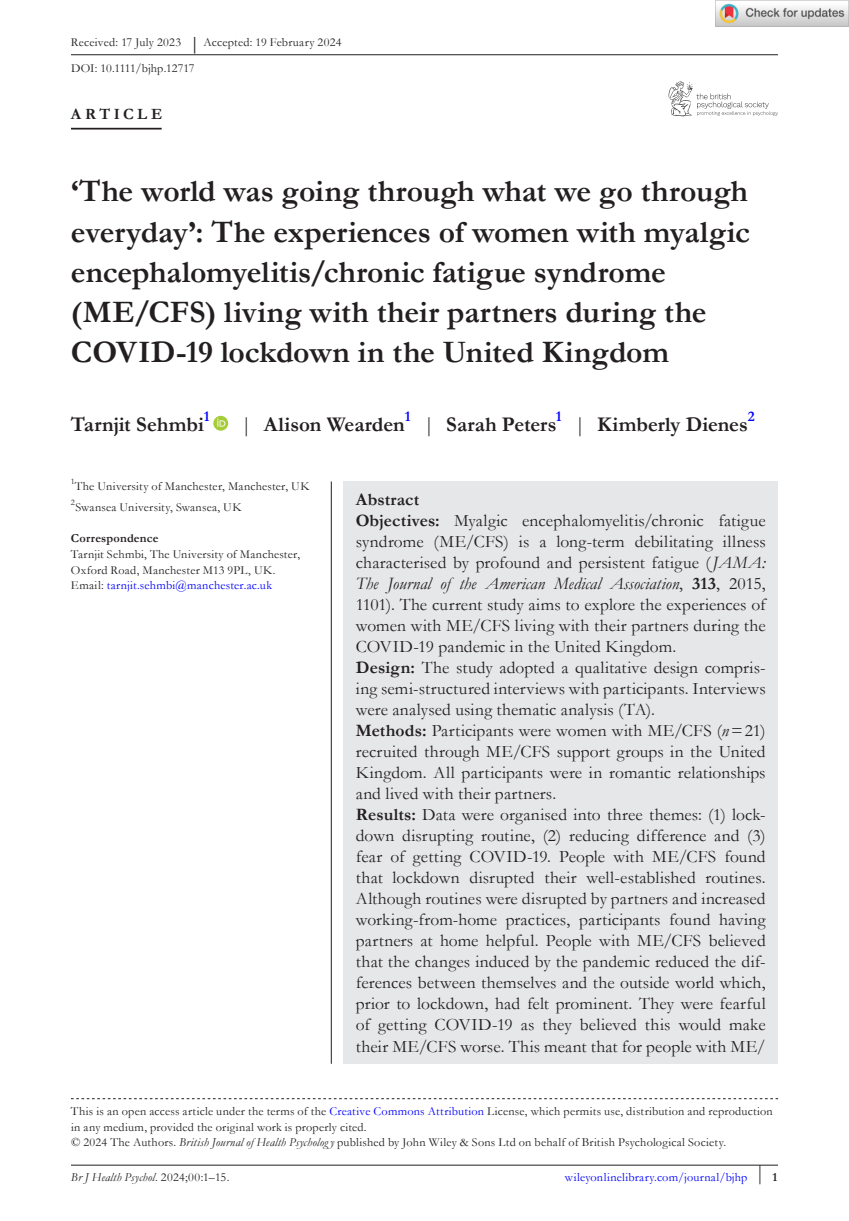
<style>
.page{position:relative;width:849px;height:1221px;background:#fff}
.page>*{position:absolute;margin:0;border:0;box-sizing:border-box;transform-origin:0 0}
.t1{font:700 31.5px/40.2px "Garamond";color:#231f20}
.t2{font:700 21px "Garamond";color:#231f20}
.t3{font:17.5px/21px "Garamond";letter-spacing:.01em;color:#231f20}
.t4{font:700 15.75px "Garamond";letter-spacing:.22em;color:#231f20}
.t5{font:12.25px/15.8px "Garamond";letter-spacing:.02em;color:#231f20}
.t6{font:12.25px "Garamond";letter-spacing:.02em;color:#00f}
.t7{font:italic 12.25px "Garamond";letter-spacing:.015em;color:#231f20}
.t8{font:700 12.25px "Garamond";letter-spacing:.02em;color:#231f20}
.s1{font-size:18.38px}
.s2{font-weight:400}
.s3{color:#00f}
.s4{font-weight:700}
.s5{font-style:italic}
.s6{font-style:normal}
.s7{font-weight:700;color:#231f20}
</style>
<div class="page">
<hr style="left:71px;top:1164px;width:706px;height:1px;background:#231f20">
<svg style="left:668px;top:82px;width:109px;height:34px"></svg>
<hr style="left:71px;top:128px;width:91px;height:1px;background:#231f20">
<svg style="left:213px;top:416px;width:15px;height:14px"></svg>
<svg style="left:217px;top:418px;width:8px;height:8px"></svg>
<hr style="left:71px;top:54px;width:706px;height:1px;background:#231f20">
<svg style="left:71px;top:1098px;width:706px;height:1px"></svg>
<div style="left:343px;top:481px;width:434px;height:582px;background:#e6e7e9"></div>
<hr style="left:331px;top:481px;width:1px;height:582px;background:#231f20">
<img style="left:715px;top:0;width:133px;height:26px">
<p class="t5" style="left:71px;top:30px;width:272px;line-height:25.2px">Received: 17 July 2023 <span class="s1">|</span> Accepted: 19 February 2024<br>DOI: 10.1111/bjhp.12717</p>
<p class="t4" style="left:71px;top:103px;width:93px">ARTICLE</p>
<h1 class="t1" style="left:71px;top:171px;width:680px">‘The world was going through what we go through everyday’: The experiences of women with myalgic encephalomyelitis/chronic fatigue syndrome (ME/CFS) living with their partners during the COVID-19 lockdown in the United Kingdom</h1>
<p class="t2" style="left:71px;top:410px;width:140px">Tarnjit Sehmbi<sup>1</sup></p>
<p class="t2" style="left:241px;top:410px;width:515px"><span class="s2">|</span> Alison Wearden<sup>1</sup> <span class="s2">|</span> Sarah Peters<sup>1</sup> <span class="s2">|</span> Kimberly Dienes<sup>2</sup></p>
<p class="t5" style="left:71px;top:475px;width:240px;line-height:21px"><sup>1</sup>The University of Manchester, Manchester, UK<br><sup>2</sup>Swansea University, Swansea, UK</p>
<p class="t8" style="left:71px;top:530px;width:89px">Correspondence</p>
<p class="t5" style="left:71px;top:545px;width:230px">Tarnjit Sehmbi, The University of Manchester,<br>Oxford Road, Manchester M13 9PL, UK.<br>Email: <span class="s3">tarnjit.sehmbi@manchester.ac.uk</span></p>
<p class="t3" style="left:356px;top:488px;width:411px"><span class="s4">Abstract<br>Objectives:</span> Myalgic encephalomyelitis/chronic fatigue syndrome (ME/CFS) is a long-term debilitating illness characterised by profound and persistent fatigue (<span class="s5">JAMA:<br>The Journal of the American Medical Association</span>, <span class="s4">313</span>, 2015, 1101). The current study aims to explore the experiences of women with ME/CFS living with their partners during the COVID-19 pandemic in the United Kingdom.<br><span class="s4">Design:</span> The study adopted a qualitative design compris&shy;ing semi-structured interviews with participants. Interviews were analysed using thematic analysis (TA).<br><span class="s4">Methods:</span> Participants were women with ME/CFS (<span class="s5">n</span>=21) recruited through ME/CFS support groups in the United Kingdom. All participants were in romantic relationships and lived with their partners.<br><span class="s4">Results:</span> Data were organised into three themes: (1) lock&shy;down disrupting routine, (2) reducing difference and (3) fear of getting COVID-19. People with ME/CFS found that lockdown disrupted their well-established routines.<br>Although routines were disrupted by partners and increased working-from-home practices, participants found having partners at home helpful. People with ME/CFS believed that the changes induced by the pandemic reduced the dif&shy;ferences between themselves and the outside world which, prior to lockdown, had felt prominent. They were fearful of getting COVID-19 as they believed this would make their ME/CFS worse. This meant that for people with ME/</p>
<p class="t5" style="left:71px;top:1102px;width:703px">This is an open access article under the terms of the <span class="s3">Creative Commons Attribution</span> License, which permits use, distribution and reproduction in any medium, provided the original work is properly cited.<br>© 2024 The Authors. <span class="s5">British Journal of Health Psycholog y</span> published by John Wiley &amp; Sons Ltd on behalf of British Psychological Society.</p>
<p class="t7" style="left:71px;top:1169px;width:160px">Br J Health Psychol<span class="s6">. 2024;00:1–15.</span></p>
<p class="t6" style="left:564px;top:1169px;width:214px">wileyonlinelibrary.com/journal/bjhp <sup>|</sup> <span class="s7">1</span></p>
</div>
